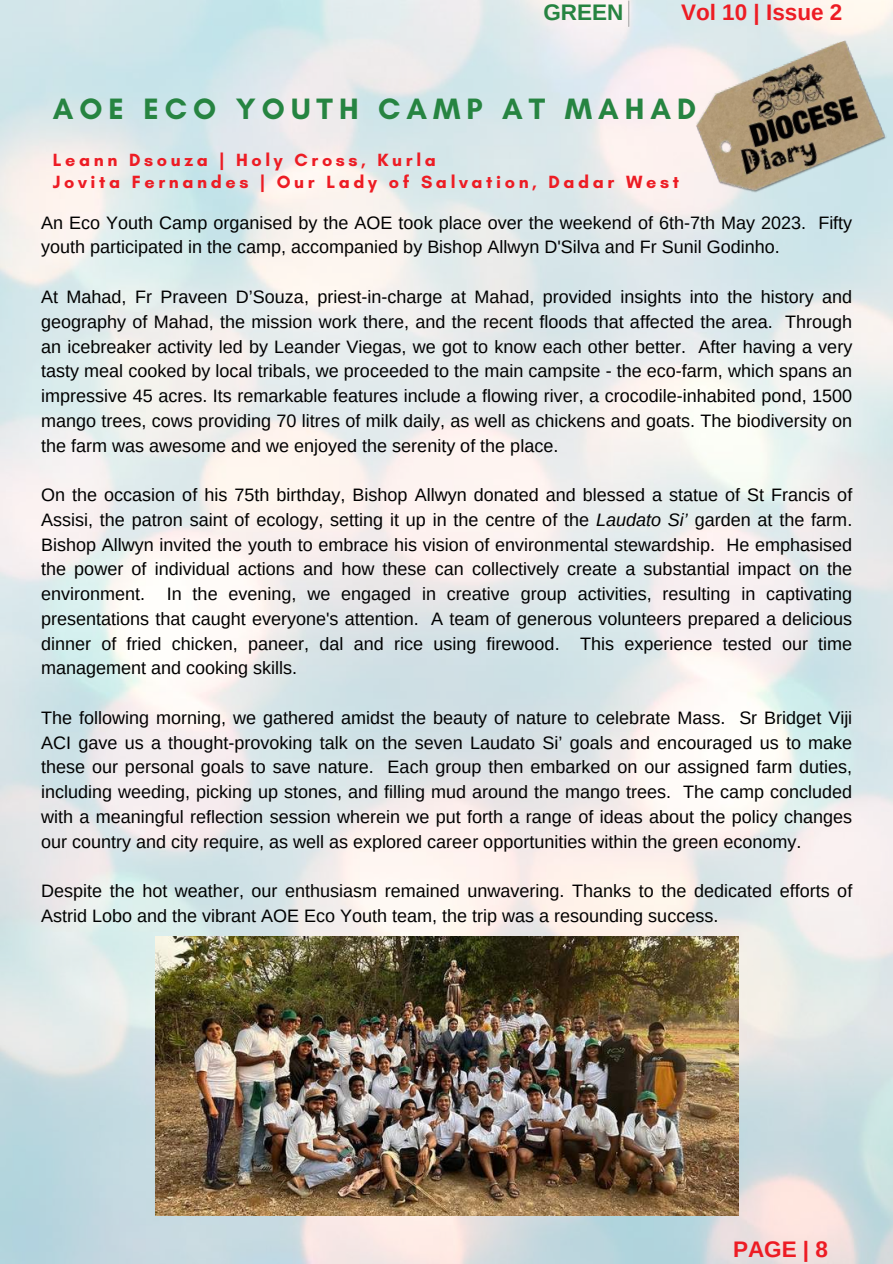
<style>
.page{position:relative;width:893px;height:1264px;background:#fff}
.page>*{position:absolute;margin:0;border:0;box-sizing:border-box;transform-origin:0 0}
.t1{font:700 30px "Glacial Indifference";letter-spacing:.2em;color:#268441}
.t2{font:700 22.5px "Arimo";color:#ed1c24}
.t3{font:700 22.5px "Arimo";color:#268441}
.t4{font:18px/24.8px "Arimo";color:#000;text-align:justify}
.t5{font:700 18px/21.3px "Glacial Indifference";letter-spacing:.2em;color:#ed1c24}
.s1{font-style:italic}
</style>
<div class="page">
<img style="left:0;top:0;width:892px;height:1263px">
<img style="left:682px;top:37px;width:210px;height:172px">
<svg style="left:628px;top:1px;width:1px;height:25px"></svg>
<img style="left:155px;top:937px;width:583px;height:277px">
<p class="t3" style="left:543px;top:0;width:81px">GREEN</p>
<p class="t2" style="left:681px;top:0;width:163px">Vol 10 | Issue 2</p>
<h1 class="t1" style="left:53px;top:90px;width:645px">AOE ECO YOUTH CAMP AT MAHAD</h1>
<p class="t5" style="left:53px;top:149px;width:627px">Leann Dsouza | Holy Cross, Kurla<br>Jovita Fernandes | Our Lady of Salvation, Dadar West</p>
<p class="t4" style="left:41px;top:210px;width:812px">An Eco Youth Camp organised by the AOE took place over the weekend of 6th-7th May 2023. Fifty youth participated in the camp, accompanied by Bishop Allwyn D'Silva and Fr Sunil Godinho.</p>
<p class="t4" style="left:41px;top:284px;width:812px">At Mahad, Fr Praveen D’Souza, priest-in-charge at Mahad, provided insights into the history and geography of Mahad, the mission work there, and the recent floods that affected the area. Through an icebreaker activity led by Leander Viegas, we got to know each other better. After having a very tasty meal cooked by local tribals, we proceeded to the main campsite - the eco-farm, which spans an impressive 45 acres. Its remarkable features include a flowing river, a crocodile-inhabited pond, 1500 mango trees, cows providing 70 litres of milk daily, as well as chickens and goats. The biodiversity on the farm was awesome and we enjoyed the serenity of the place.</p>
<p class="t4" style="left:41px;top:482px;width:812px">On the occasion of his 75th birthday, Bishop Allwyn donated and blessed a statue of St Francis of Assisi, the patron saint of ecology, setting it up in the centre of the <span class="s1">Laudato Si’</span> garden at the farm.<br>Bishop Allwyn invited the youth to embrace his vision of environmental stewardship. He emphasised the power of individual actions and how these can collectively create a substantial impact on the environment. In the evening, we engaged in creative group activities, resulting in captivating presentations that caught everyone's attention. A team of generous volunteers prepared a delicious dinner of fried chicken, paneer, dal and rice using firewood. This experience tested our time management and cooking skills.</p>
<p class="t4" style="left:41px;top:705px;width:812px">The following morning, we gathered amidst the beauty of nature to celebrate Mass. Sr Bridget Viji ACI gave us a thought-provoking talk on the seven Laudato Si’ goals and encouraged us to make these our personal goals to save nature. Each group then embarked on our assigned farm duties, including weeding, picking up stones, and filling mud around the mango trees. The camp concluded with a meaningful reflection session wherein we put forth a range of ideas about the policy changes our country and city require, as well as explored career opportunities within the green economy.</p>
<p class="t4" style="left:41px;top:878px;width:812px">Despite the hot weather, our enthusiasm remained unwavering. Thanks to the dedicated efforts of<br>Astrid Lobo and the vibrant AOE Eco Youth team, the trip was a resounding success.</p>
<p class="t2" style="left:733px;top:1236px;width:96px">PAGE | 8</p>
</div>
